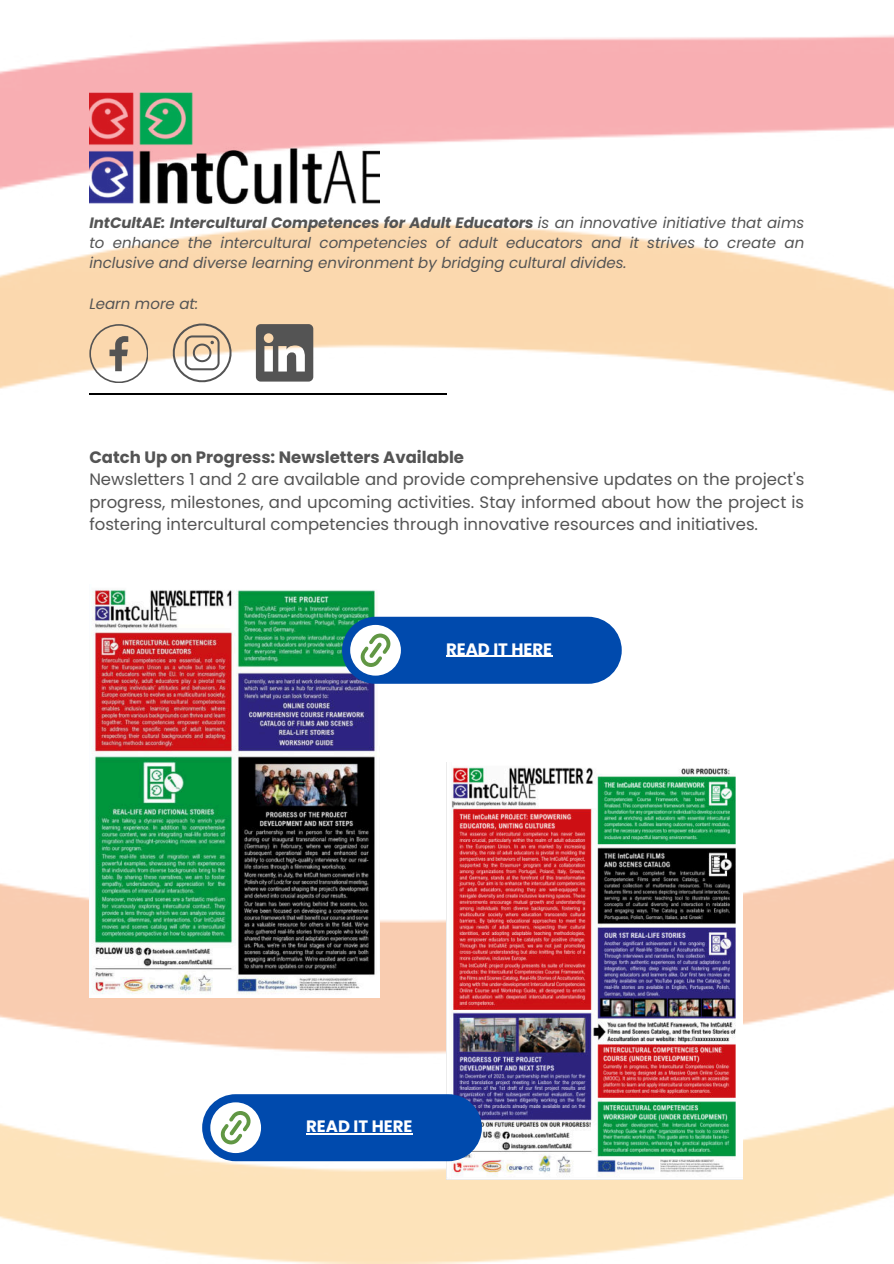
<style>
.page{position:relative;width:894px;height:1264px;background:#fff}
.page>*{position:absolute;margin:0;border:0;box-sizing:border-box;transform-origin:0 0}
.t1{font:16.5px/22.5px "Poppins";color:#545454;text-align:justify}
.t2{font:700 16.5px "Poppins";color:#545454}
.t3{font:700 16.5px "Poppins";color:#fff}
.t4{font:italic 15px/20.2px "Poppins";color:#545454;text-align:justify}
.s1{font-weight:700}
</style>
<div class="page">
<img style="left:0;top:35px;width:893px;height:1228px">
<div style="left:0;top:385px;width:893px;height:491px;background:#fff"></div>
<hr style="left:89px;top:393px;width:357px;height:2px;background:#000">
<img style="left:89px;top:89px;width:291px;height:117px">
<svg style="left:256px;top:324px;width:57px;height:57px"></svg>
<svg style="left:89px;top:324px;width:59px;height:58px"></svg>
<svg style="left:170px;top:320px;width:64px;height:65px"></svg>
<img style="left:89px;top:589px;width:290px;height:408px">
<img style="left:446px;top:762px;width:296px;height:417px">
<div style="left:202px;top:1094px;width:279px;height:67px;background:#004aad;border-radius:33px"></div>
<div style="left:210px;top:1102px;width:51px;height:51px;background:#fff;border-radius:50%"></div>
<svg style="left:220px;top:1111px;width:31px;height:34px"></svg>
<hr style="left:306px;top:1133px;width:106px;height:1px;background:#fff">
<div style="left:342px;top:616px;width:279px;height:67px;background:#004aad;border-radius:33px"></div>
<div style="left:350px;top:625px;width:51px;height:50px;background:#fff;border-radius:50%"></div>
<svg style="left:360px;top:633px;width:31px;height:34px"></svg>
<hr style="left:446px;top:656px;width:106px;height:1px;background:#fff">
<p class="t4" style="left:89px;top:212px;width:716px"><span class="s1">IntCultAE: Intercultural Competences for Adult Educators</span> is an innovative initiative that aims to enhance the intercultural competencies of adult educators and it strives to create an inclusive and diverse learning environment by bridging cultural divides.</p>
<p class="t4" style="left:89px;top:293px;width:110px">Learn more at:</p>
<p class="t2" style="left:89px;top:447px;width:376px">Catch Up on Progress: Newsletters Available</p>
<p class="t1" style="left:89px;top:468px;width:716px">Newsletters 1 and 2 are available and provide comprehensive updates on the project's progress, milestones, and upcoming activities. Stay informed about how the project is fostering intercultural competencies through innovative resources and initiatives.</p>
<p class="t3" style="left:446px;top:639px;width:108px">READ IT HERE</p>
<p class="t3" style="left:306px;top:1116px;width:108px">READ IT HERE</p>
</div>
